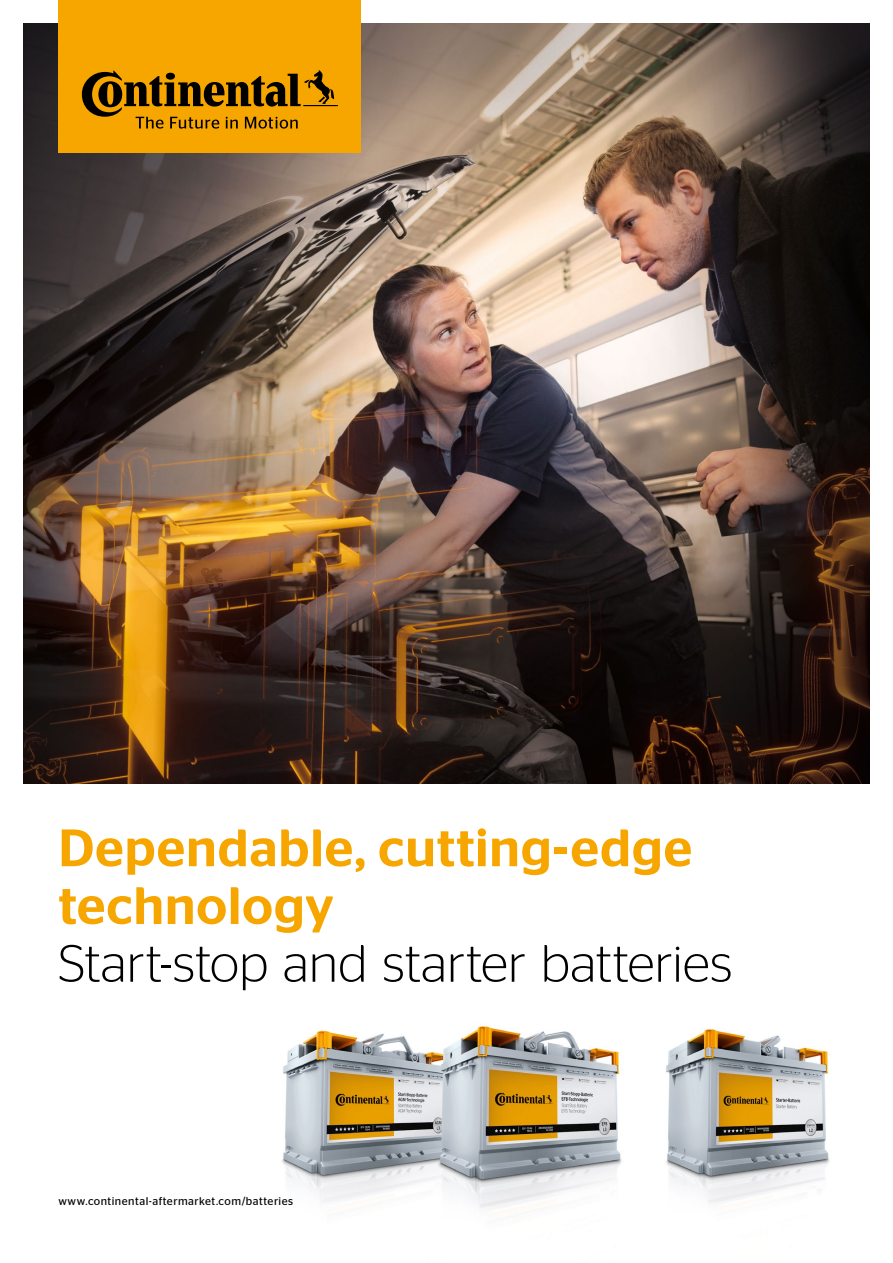
<style>
.page{position:relative;width:893px;height:1263px;background:#fff}
.page>*{position:absolute;margin:0;border:0;box-sizing:border-box;transform-origin:0 0}
.t1{font:500 52.5px/57.8px "Continental Stag Sans";letter-spacing:.015em;color:#f7a600}
.t2{font:300 52.5px "Continental Stag Sans";letter-spacing:.005em;color:#000}
.t3{font:11.25px "Continental Stag Sans";letter-spacing:.04em;color:#000}
</style>
<div class="page">
<img style="left:23px;top:23px;width:847px;height:761px">
<img style="left:282px;top:1025px;width:549px;height:188px">
<div style="left:58px;top:0;width:303px;height:152px;background:#f7a600"></div>
<svg style="left:82px;top:70px;width:256px;height:59px"></svg>
<h1 class="t1" style="left:58px;top:819px;width:635px">Dependable, cutting-edge technology</h1>
<h1 class="t2" style="left:58px;top:934px;width:675px">Start-stop and starter batteries</h1>
<p class="t3" style="left:58px;top:1194px;width:236px">www.continental-aftermarket.com/batteries</p>
</div>
